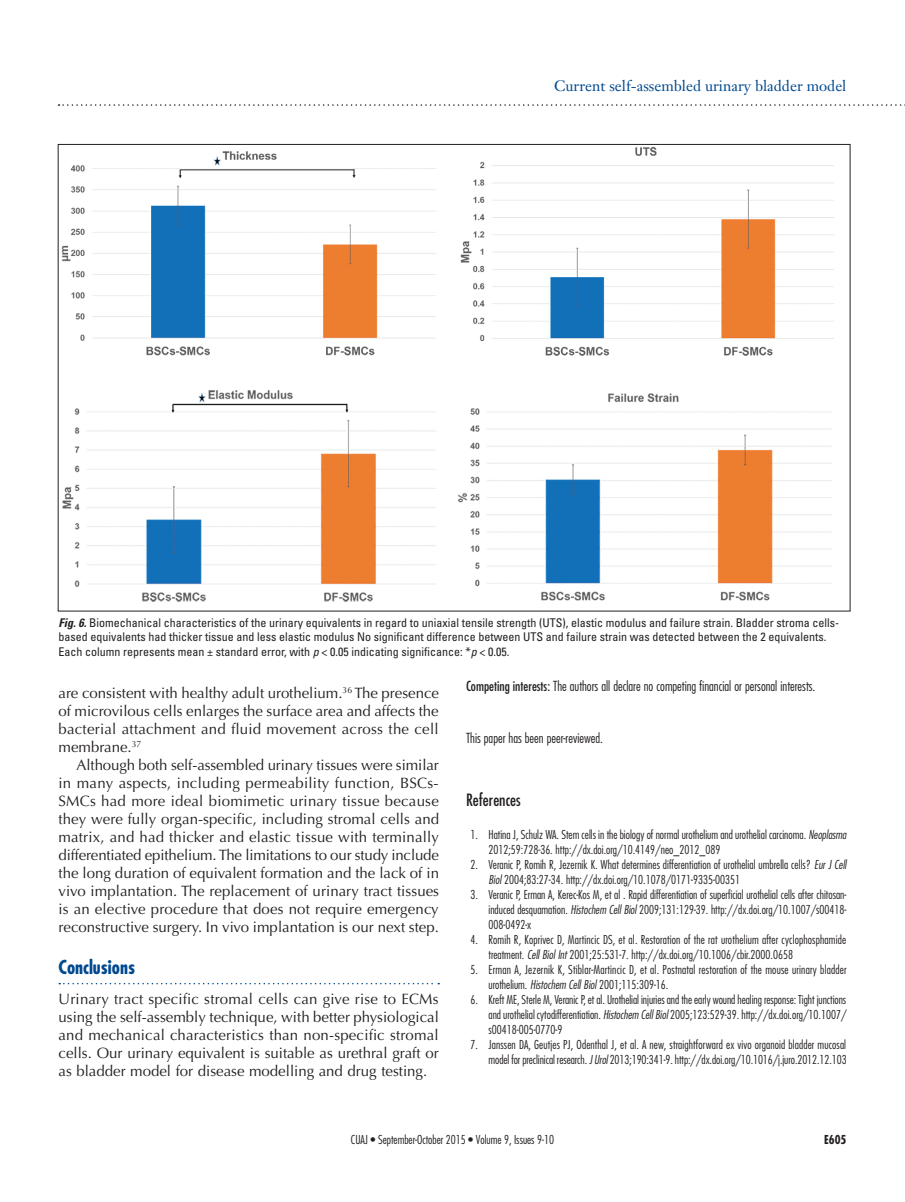
<style>
.page{position:relative;width:905px;height:1202px;background:#fff}
.page>*{position:absolute;margin:0;border:0;box-sizing:border-box;transform-origin:0 0}
.t1{font:700 condensed 18.75px "Futura";color:#014990}
.t2{font:condensed 16.5px "Futura";color:#231f20}
.t3{font:15px/18px "Optima";color:#231f20;text-align:justify}
.t4{font:15px "Janson Text";color:#014990}
.t5{font:300 condensed 13.5px "Futura";color:#231f20}
.t6{font:300 condensed 12px/15px "Futura";color:#231f20}
.t7{font:condensed 12px/14.4px "Univers";color:#231f20}
.t8{font:700 condensed 12px "Futura";color:#231f20}
.s1{font-weight:700;font-style:italic}
.s2{font-style:italic}
.s3{font-weight:400}
</style>
<div class="page">
<svg style="left:58px;top:104px;width:847px;height:2px"></svg>
<svg style="left:59px;top:982px;width:380px;height:2px"></svg>
<img style="left:61px;top:146px;width:773px;height:456px">
<p class="t4" style="left:554px;top:76px;width:294px">Current self-assembled urinary bladder model</p>
<p class="t7" style="left:58px;top:615px;width:782px"><span class="s1">Fig. 6.</span> Biomechanical characteristics of the urinary equivalents in regard to uniaxial tensile strength (UTS), elastic modulus and failure strain. Bladder stroma cells&shy;based equivalents had thicker tissue and less elastic modulus No significant difference between UTS and failure strain was detected between the 2 equivalents.<br>Each column represents mean ± standard error, with <span class="s2">p</span> &lt; 0.05 indicating significance: *<span class="s2">p</span> &lt; 0.05.</p>
<p class="t3" style="left:58px;top:684px;width:382px">are consistent with healthy adult urothelium.<sup>36</sup> The presence of microvilous cells enlarges the surface area and affects the bacterial attachment and fluid movement across the cell membrane.<sup>37</sup></p>
<p class="t3" style="left:59px;top:756px;width:382px;text-indent:18px">Although both self-assembled urinary tissues were similar in many aspects, including permeability function, BSCs-SMCs had more ideal biomimetic urinary tissue because they were fully organ-specific, including stromal cells and matrix, and had thicker and elastic tissue with terminally differentiated epithelium. The limitations to our study include the long duration of equivalent formation and the lack of in vivo implantation. The replacement of urinary tract tissues is an elective procedure that does not require emergency reconstructive surgery. In vivo implantation is our next step.</p>
<h1 class="t1" style="left:58px;top:954px;width:78px">Conclusions</h1>
<p class="t3" style="left:58px;top:990px;width:382px">Urinary tract specific stromal cells can give rise to ECMs using the self-assembly technique, with better physiological and mechanical characteristics than non-specific stromal cells. Our urinary equivalent is suitable as urethral graft or as bladder model for disease modelling and drug testing.</p>
<p class="t5" style="left:466px;top:677px;width:351px"><span class="s3">Competing interests:</span> The authors all declare no competing financial or personal interests.</p>
<p class="t5" style="left:466px;top:729px;width:138px">This paper has been peer-reviewed.</p>
<h2 class="t2" style="left:466px;top:789px;width:56px">References</h2>
<p class="t6" style="left:488px;top:826px;width:359px;text-indent:-18px">1. Hatina J, Schulz WA. Stem cells in the biology of normal urothelium and urothelial carcinoma. <span class="s2">Neoplasma<br></span>2012;59:728-36. http://dx.doi.org/10.4149/neo_2012_089</p>
<p class="t6" style="left:488px;top:856px;width:359px;text-indent:-18px">2. Veranic P, Romih R, Jezernik K. What determines differentiation of urothelial umbrella cells? <span class="s2">Eur J Cell<br>Biol</span> 2004;83:27-34. http://dx.doi.org/10.1078/0171-9335-00351</p>
<p class="t6" style="left:488px;top:886px;width:359px;text-align:justify;text-indent:-18px">3. Veranic P, Erman A, Kerec-Kos M, et al . Rapid differentiation of superficial urothelial cells after chitosan&shy;induced desquamation. <span class="s2">Histochem Cell Biol</span> 2009;131:129-39. http://dx.doi.org/10.1007/s00418- 008-0492-x</p>
<p class="t6" style="left:488px;top:931px;width:359px;text-indent:-18px">4. Romih R, Koprivec D, Martincic DS, et al. Restoration of the rat urothelium after cyclophosphamide treatment. <span class="s2">Cell Biol Int</span> 2001;25:531-7. http://dx.doi.org/10.1006/cbir.2000.0658</p>
<p class="t6" style="left:488px;top:961px;width:359px;text-indent:-18px">5. Erman A, Jezernik K, Stiblar-Martincic D, et al. Postnatal restoration of the mouse urinary bladder urothelium. <span class="s2">Histochem Cell Biol</span> 2001;115:309-16.</p>
<p class="t6" style="left:488px;top:991px;width:359px;text-align:justify;text-indent:-18px">6. Kreft ME, Sterle M, Veranic P, et al. Urothelial injuries and the early wound healing response: Tight junctions and urothelial cytodifferentiation. <span class="s2">Histochem Cell Biol</span> 2005;123:529-39. http://dx.doi.org/10.1007/ s00418-005-0770-9</p>
<p class="t6" style="left:470px;top:1036px;width:377px;text-align:right">7. Janssen DA, Geutjes PJ, Odenthal J, et al. A new, straightforward ex vivo organoid bladder mucosal model for preclinical research. <span class="s2">J Urol</span> 2013;190:341-9. http://dx.doi.org/10.1016/j.juro.2012.12.103</p>
<p class="t6" style="left:351px;top:1132px;width:204px">CUAJ • September-October 2015 • Volume 9, Issues 9-10</p>
<p class="t8" style="left:824px;top:1131px;width:24px">E605</p>
</div>
